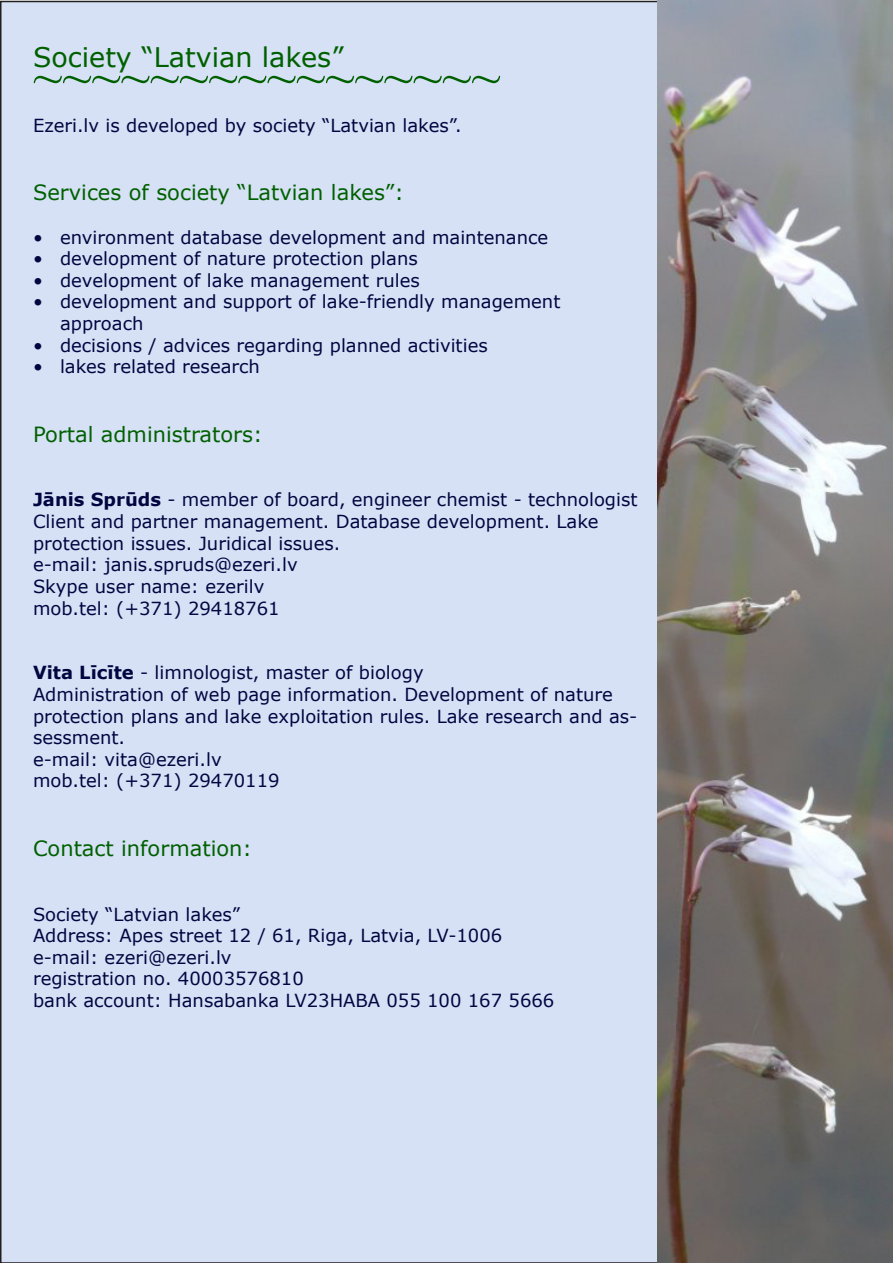
<style>
.page{position:relative;width:893px;height:1263px;background:#fff}
.page>*{position:absolute;margin:0;border:0;box-sizing:border-box;transform-origin:0 0}
.t1{font:54px "Times New Roman";color:#006000}
.t2{font:27px "Verdana";color:#006000}
.t3{font:21px "Verdana";color:#006000}
.t4{font:18px/21.6px "Verdana";color:#000740}
.s1{font-weight:700}
</style>
<div class="page">
<div style="left:1px;top:2px;width:891px;height:1261px;background:#d6e1f6"></div>
<img style="left:657px;top:1px;width:236px;height:1262px">
<p class="t2" style="left:33px;top:40px;width:312px">Society “Latvian lakes”</p>
<p class="t1" style="left:501px;top:120px;width:469px;rotate:-180deg">~~~~~~~~~~~~~~~~</p>
<p class="t4" style="left:33px;top:114px;width:430px">Ezeri.lv is developed by society “Latvian lakes”.</p>
<p class="t3" style="left:33px;top:179px;width:373px">Services of society “Latvian lakes”:</p>
<p class="t4" style="left:33px;top:226px;width:517px">• environment database development and maintenance</p>
<p class="t4" style="left:33px;top:247px;width:386px">• development of nature protection plans</p>
<p class="t4" style="left:33px;top:269px;width:388px">• development of lake management rules</p>
<p class="t4" style="left:60px;top:290px;width:502px;text-indent:-27px">• development and support of lake-friendly management approach</p>
<p class="t4" style="left:33px;top:334px;width:456px">• decisions / advices regarding planned activities</p>
<p class="t4" style="left:33px;top:355px;width:228px">• lakes related research</p>
<p class="t3" style="left:33px;top:421px;width:231px">Portal administrators:</p>
<p class="t4" style="left:33px;top:488px;width:606px"><span class="s1">Jānis Sprūds</span> - member of board, engineer chemist - technologist</p>
<p class="t4" style="left:33px;top:510px;width:567px">Client and partner management. Database development. Lake protection issues. Juridical issues.</p>
<p class="t4" style="left:33px;top:553px;width:266px">e-mail: janis.spruds@ezeri.lv</p>
<p class="t4" style="left:33px;top:575px;width:233px">Skype user name: ezerilv</p>
<p class="t4" style="left:33px;top:596px;width:248px">mob.tel: (+371) 29418761</p>
<p class="t4" style="left:33px;top:661px;width:392px"><span class="s1">Vita Līcīte</span> - limnologist, master of biology</p>
<p class="t4" style="left:33px;top:683px;width:606px">Administration of web page information. Development of nature protection plans and lake exploitation rules. Lake research and as&shy;sessment.</p>
<p class="t4" style="left:33px;top:748px;width:190px">e-mail: vita@ezeri.lv</p>
<p class="t4" style="left:33px;top:769px;width:248px">mob.tel: (+371) 29470119</p>
<p class="t3" style="left:33px;top:835px;width:221px">Contact information:</p>
<p class="t4" style="left:33px;top:902px;width:209px">Society “Latvian lakes”</p>
<p class="t4" style="left:33px;top:924px;width:471px">Address: Apes street 12 / 61, Riga, Latvia, LV-1006</p>
<p class="t4" style="left:33px;top:946px;width:200px">e-mail: ezeri@ezeri.lv</p>
<p class="t4" style="left:33px;top:967px;width:272px">registration no. 40003576810</p>
<p class="t4" style="left:33px;top:989px;width:523px">bank account: Hansabanka LV23HABA 055 100 167 5666</p>
</div>
